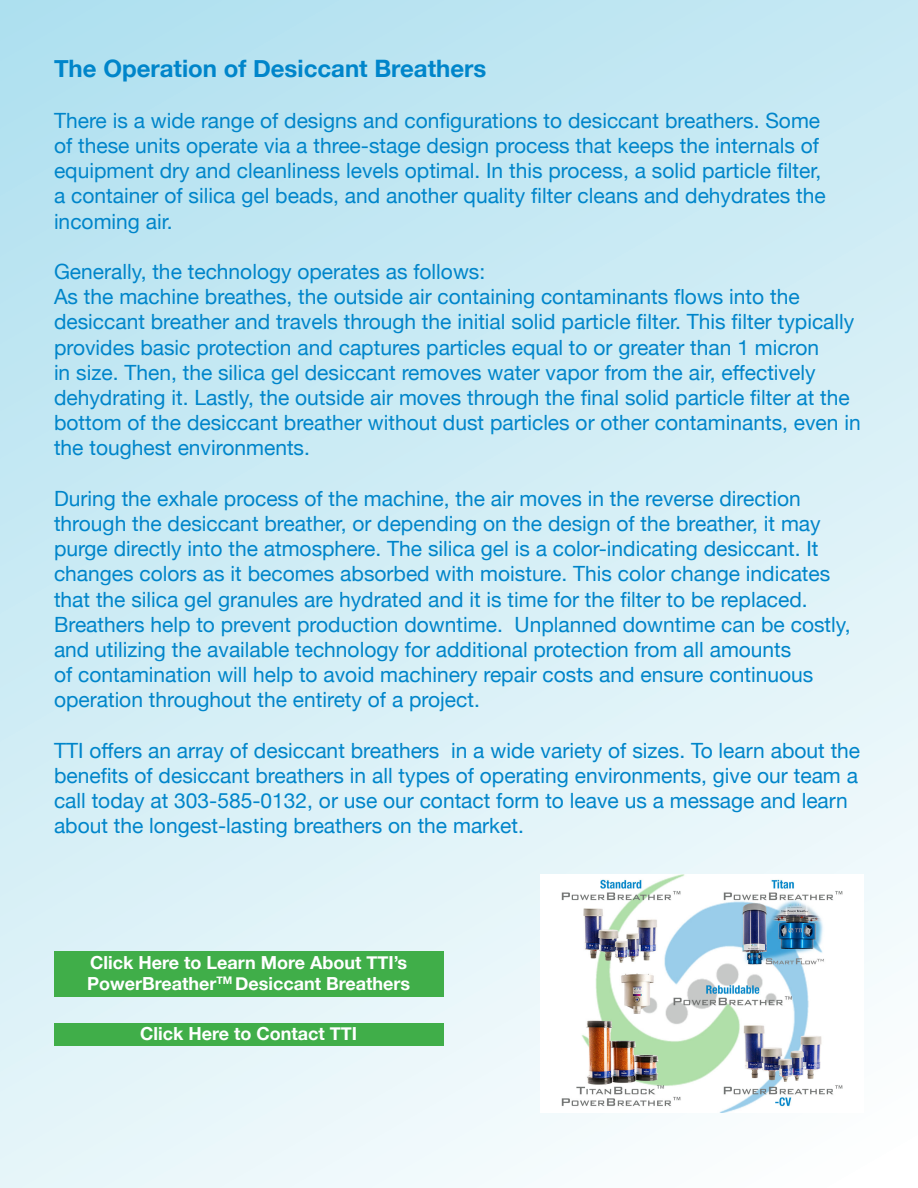
<style>
.page{position:relative;width:918px;height:1188px;background:#fff}
.page>*{position:absolute;margin:0;border:0;box-sizing:border-box;transform-origin:0 0}
.t1{font:700 24px "Helvetica Neue";color:#0085ca}
.t2{font:21px/25.2px "Helvetica Neue";color:#0085ca}
.t3{font:700 18px/21.6px "Helvetica Neue";color:#fff}
</style>
<div class="page">
<div style="left:0;top:0;width:918px;height:1188px;background:linear-gradient(to bottom,#bae4f1,#f1fafc)"></div>
<div style="left:54px;top:1023px;width:389px;height:23px;background:#40ae49"></div>
<div style="left:54px;top:951px;width:389px;height:46px;background:#40ae49"></div>
<img style="left:540px;top:875px;width:324px;height:237px">
<p class="t1" style="left:54px;top:50px;width:434px">The Operation of Desiccant Breathers</p>
<p class="t2" style="left:54px;top:109px;width:773px">There is a wide range of designs and configurations to desiccant breathers. Some of these units operate via a three-stage design process that keeps the internals of equipment dry and cleanliness levels optimal. In this process, a solid particle filter, a container of silica gel beads, and another quality filter cleans and dehydrates the incoming air.</p>
<p class="t2" style="left:54px;top:260px;width:433px">Generally, the technology operates as follows:</p>
<p class="t2" style="left:54px;top:285px;width:808px">As the machine breathes, the outside air containing contaminants flows into the desiccant breather and travels through the initial solid particle filter. This filter typically provides basic protection and captures particles equal to or greater than 1 micron<br>in size. Then, the silica gel desiccant removes water vapor from the air, effectively dehydrating it. Lastly, the outside air moves through the final solid particle filter at the bottom of the desiccant breather without dust particles or other contaminants, even in the toughest environments.</p>
<p class="t2" style="left:54px;top:487px;width:778px">During the exhale process of the machine, the air moves in the reverse direction through the desiccant breather, or depending on the design of the breather, it may purge directly into the atmosphere. The silica gel is a color-indicating desiccant. It changes colors as it becomes absorbed with moisture. This color change indicates that the silica gel granules are hydrated and it is time for the filter to be replaced.</p>
<p class="t2" style="left:54px;top:613px;width:798px">Breathers help to prevent production downtime. Unplanned downtime can be costly, and utilizing the available technology for additional protection from all amounts<br>of contamination will help to avoid machinery repair costs and ensure continuous operation throughout the entirety of a project.</p>
<p class="t2" style="left:54px;top:739px;width:808px">TTI offers an array of desiccant breathers in a wide variety of sizes. To learn about the benefits of desiccant breathers in all types of operating environments, give our team a call today at 303-585-0132, or use our contact form to leave us a message and learn about the longest-lasting breathers on the market.</p>
<p class="t3" style="left:87px;top:952px;width:325px">Click Here to Learn More About TTI’s<br>PowerBreather<sup>TM</sup> Desiccant Breathers</p>
<p class="t3" style="left:140px;top:1024px;width:218px">Click Here to Contact TTI</p>
</div>
